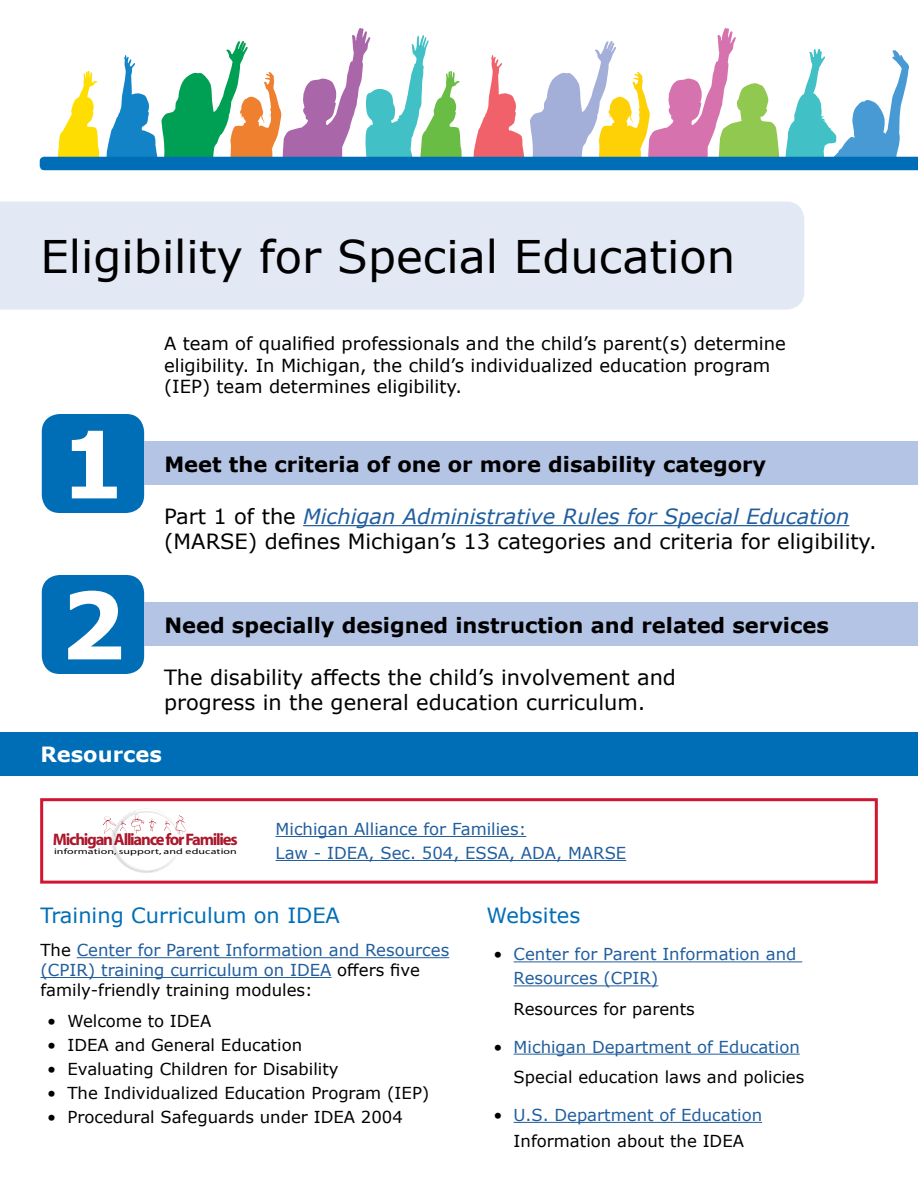
<style>
.page{position:relative;width:918px;height:1188px;background:#fff}
.page>*{position:absolute;margin:0;border:0;box-sizing:border-box;transform-origin:0 0}
.t1{font:700 92.7px "Verdana";color:#fff}
.H3a{font:45px "Verdana";color:#000}
.t2{font:21px/25.2px "Verdana";color:#000}
.t3{font:700 21px "Verdana";color:#000}
.ResourceH4{font:21px "Verdana";color:#006eb7}
.Resources{font:700 21px "Verdana";color:#fff}
.t4{font:18px/21.6px "Verdana";color:#000}
.t5{font:700 16.65px "Myriad";letter-spacing:-.075em;color:#aa182c}
.t6{font:16.5px/19.8px "Verdana";color:#215e9e}
.t7{font:16.5px "Verdana";color:#000}
.t8{font:7.95px "Myriad";letter-spacing:.01em;color:#010101;scale:1.5 1}
.s1{font-style:italic;color:#215e9e}
.s2{color:#000}
</style>
<div class="page">
<svg style="left:40px;top:28px;width:878px;height:142px"></svg>
<svg style="left:103px;top:809px;width:83px;height:64px"></svg>
<div style="left:40px;top:798px;width:838px;height:86px;border:3px solid #d21531"></div>
<div style="left:0;top:202px;width:804px;height:108px;background:#e3e8f5"></div>
<div style="left:42px;top:414px;width:102px;height:99px;background:#006eb7;border-radius:18px"></div>
<div style="left:144px;top:442px;width:774px;height:43px;background:#b4c4e5"></div>
<hr style="left:303px;top:525px;width:546px;height:1px;background:#215e9e">
<div style="left:42px;top:575px;width:102px;height:99px;background:#006eb7;border-radius:18px"></div>
<div style="left:144px;top:603px;width:774px;height:43px;background:#b4c4e5"></div>
<div style="left:0;top:733px;width:918px;height:43px;background:#006eb7"></div>
<hr style="left:77px;top:957px;width:372px;height:1px;background:#215e9e">
<hr style="left:40px;top:977px;width:291px;height:1px;background:#215e9e">
<hr style="left:514px;top:961px;width:288px;height:1px;background:#215e9e">
<hr style="left:514px;top:985px;width:144px;height:1px;background:#215e9e">
<hr style="left:514px;top:1054px;width:286px;height:1px;background:#215e9e">
<hr style="left:514px;top:1122px;width:248px;height:1px;background:#215e9e">
<hr style="left:276px;top:836px;width:250px;height:1px;background:#215e9e">
<hr style="left:276px;top:860px;width:350px;height:1px;background:#215e9e">
<h3 class="H3a" style="left:40px;top:225px;width:696px">Eligibility for Special Education</h3>
<p class="t1" style="left:60px;top:399px;width:67px">1</p>
<p class="t1" style="left:60px;top:560px;width:67px">2</p>
<p class="t4" style="left:164px;top:332px;width:623px">A team of qualified professionals and the child’s parent(s) determine eligibility. In Michigan, the child’s individualized education program (IEP) team determines eligibility.</p>
<p class="t3" style="left:164px;top:449px;width:603px">Meet the criteria of one or more disability category</p>
<p class="t2" style="left:164px;top:503px;width:714px">Part 1 of the <span class="s1">Michigan Administrative Rules for Special Education </span>(MARSE) defines Michigan’s 13 categories and criteria for eligibility.</p>
<p class="t3" style="left:164px;top:610px;width:666px">Need specially designed instruction and related services</p>
<p class="t2" style="left:164px;top:664px;width:514px">The disability affects the child’s involvement and progress in the general education curriculum.</p>
<h3 class="Resources" style="left:40px;top:740px;width:123px">Resources</h3>
<p class="t5" style="left:53px;top:831px;width:186px">Michigan Alliance for Families</p>
<p class="t8" style="left:54px;top:848px;width:123px">information, support, and education</p>
<p class="t6" style="left:276px;top:817px;width:352px;line-height:24px">Michigan Alliance for Families:<br>Law - IDEA, Sec. 504, ESSA, ADA, MARSE</p>
<h4 class="ResourceH4" style="left:40px;top:901px;width:301px">Training Curriculum on IDEA</h4>
<p class="t6" style="left:40px;top:940px;width:410px"><span class="s2">The</span> Center for Parent Information and Resources (CPIR) training curriculum on IDEA <span class="s2">offers five family-friendly training modules:</span></p>
<p class="t7" style="left:47px;top:1009px;width:166px">• Welcome to IDEA</p>
<p class="t7" style="left:47px;top:1033px;width:256px">• IDEA and General Education</p>
<p class="t7" style="left:47px;top:1057px;width:293px">• Evaluating Children for Disability</p>
<p class="t7" style="left:47px;top:1081px;width:384px">• The Individualized Education Program (IEP)</p>
<p class="t7" style="left:47px;top:1105px;width:357px">• Procedural Safeguards under IDEA 2004</p>
<h4 class="ResourceH4" style="left:487px;top:901px;width:95px">Websites</h4>
<p class="t6" style="left:514px;top:942px;width:284px;line-height:24px;text-indent:-20px"><span class="s2">•</span> Center for Parent Information and<br>Resources (CPIR)</p>
<p class="t7" style="left:514px;top:998px;width:183px">Resources for parents</p>
<p class="t6" style="left:493px;top:1037px;width:308px"><span class="s2">•</span> Michigan Department of Education</p>
<p class="t7" style="left:514px;top:1066px;width:292px">Special education laws and policies</p>
<p class="t6" style="left:493px;top:1105px;width:270px"><span class="s2">•</span> U.S. Department of Education</p>
<p class="t7" style="left:514px;top:1130px;width:232px">Information about the IDEA</p>
</div>
